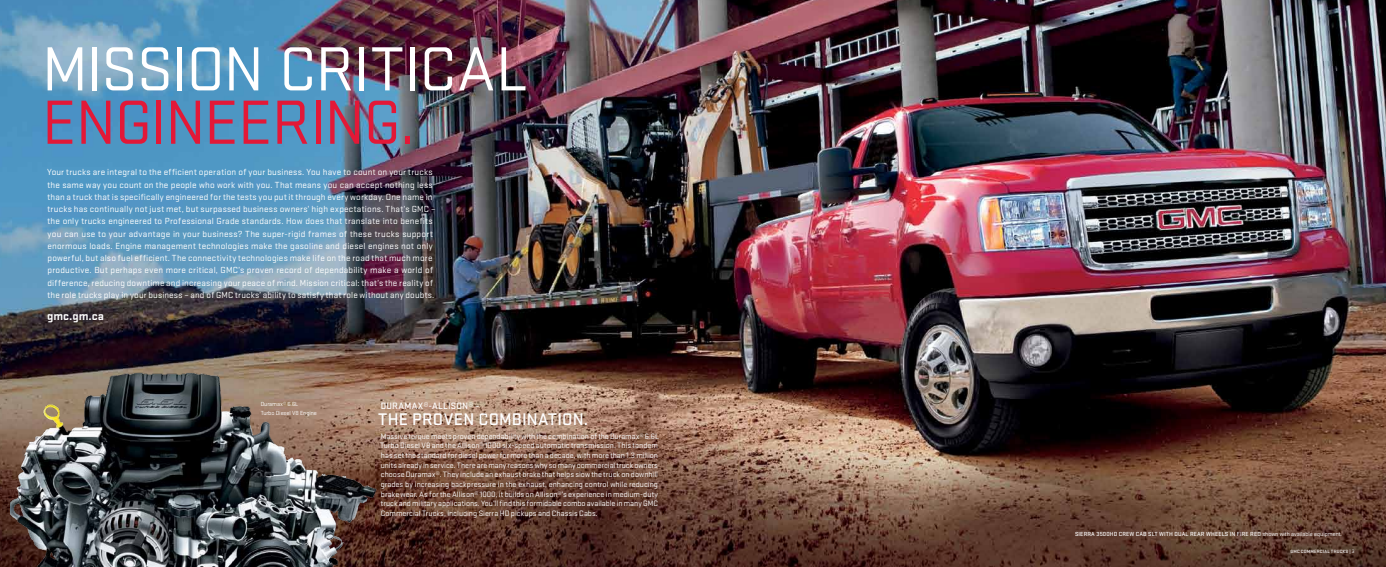
<style>
.page{position:relative;width:1386px;height:567px;background:#fff}
.page>*{position:absolute;margin:0;border:0;box-sizing:border-box;transform-origin:0 0}
.t1{font:64.75px "Stratum GMC";letter-spacing:-.015em;color:#fff}
.t2{font:64.75px "Stratum GMC";letter-spacing:-.015em;color:#e31837}
.t3{font:500 17.5px "Stratum GMC";letter-spacing:.01em;color:#fff}
.t4{font:700 12.25px "Stratum GMC";letter-spacing:-.005em;color:#fff}
.t5{font:500 9.62px "Stratum GMC";letter-spacing:.025em;color:#fff}
.t6{font:9.19px/12.2px "Stratum GMC";letter-spacing:.02em;color:#fff}
.t7{font:8.05px/9.6px "Stratum GMC";color:#fff}
.t8{font:6.12px/8.8px "Stratum GMC";letter-spacing:-.005em;color:#fff}
.t9{font:500 6.12px "Stratum GMC";letter-spacing:.015em;color:#fff}
.t10{font:500 4.81px "Stratum GMC";letter-spacing:.035em;color:#fff}
.s1{font-weight:500}
.s2{font-weight:400;font-size:7px}
.s3{font-weight:400;font-size:5.25px}
</style>
<div class="page">
<img style="left:0;top:0;width:1386px;height:567px">
<img style="left:10px;top:358px;width:369px;height:209px">
<h1 class="t1" style="left:42px;top:27px;width:488px">MISSION CRITICAL</h1>
<h1 class="t2" style="left:42px;top:80px;width:375px">ENGINEERING.</h1>
<p class="t6" style="left:47px;top:166px;width:390px">Your trucks are integral to the efficient operation of your business. You have to count on your trucks the same way you count on the people who work with you. That means you can accept nothing less than a truck that is specifically engineered for the tests you put it through every workday. One name in trucks has continually not just met, but surpassed business owners’ high expectations. That’s GMC – the only trucks engineered to Professional Grade standards. How does that translate into benefits you can use to your advantage in your business? The super-rigid frames of these trucks support enormous loads. Engine management technologies make the gasoline and diesel engines not only powerful, but also fuel efficient. The connectivity technologies make life on the road that much more productive. But perhaps even more critical, GMC’s proven record of dependability make a world of difference, reducing downtime and increasing your peace of mind. Mission critical: that’s the reality of the role trucks play in your business – and of GMC trucks’ ability to satisfy that role without any doubts.</p>
<h3 class="t4" style="left:47px;top:308px;width:58px">gmc.gm.ca</h3>
<p class="t8" style="left:261px;top:400px;width:58px">Duramax® 6.6L<br>Turbo Diesel V8 Engine</p>
<p class="t5" style="left:381px;top:399px;width:100px">DURAMAX®-ALLISON® –</p>
<h2 class="t3" style="left:378px;top:408px;width:212px">THE PROVEN COMBINATION.</h2>
<p class="t7" style="left:380px;top:431px;width:280px">Massive torque meets proven dependability with the combination of the Duramax® 6.6L Turbo Diesel V8 and the Allison® 1000 six-speed automatic transmission. This tandem has set the standard for diesel power for more than a decade, with more than 1.3 million units already in service. There are many reasons why so many commercial truck owners choose Duramax®. They include an exhaust brake that helps slow the truck on downhill grades by increasing backpressure in the exhaust, enhancing control while reducing brake wear. As for the Allison® 1000, it builds on Allison®’s experience in medium-duty truck and military applications. You’ll find this formidable combo available in many GMC Commercial Trucks, including Sierra HD pickups and Chassis Cabs.</p>
<p class="t9" style="left:1075px;top:529px;width:8px">SIERRA</p>
<p class="t9" style="left:1096px;top:529px;width:72px">3500HD CREW CAB SLT WITH</p>
<p class="t9" style="left:1174px;top:529px;width:5px">DUAL</p>
<p class="t9" style="left:1190px;top:529px;width:5px">REAR</p>
<p class="t9" style="left:1206px;top:529px;width:10px">WHEELS</p>
<p class="t8" style="left:1230px;top:529px;width:114px"><span class="s1">IN FIRE RED</span> shown with available equipment.</p>
<p class="t10" style="left:1291px;top:548px;width:65px">GMC COMMERCIAL TRUCKS <span class="s2">I</span> <span class="s3">3</span></p>
</div>
